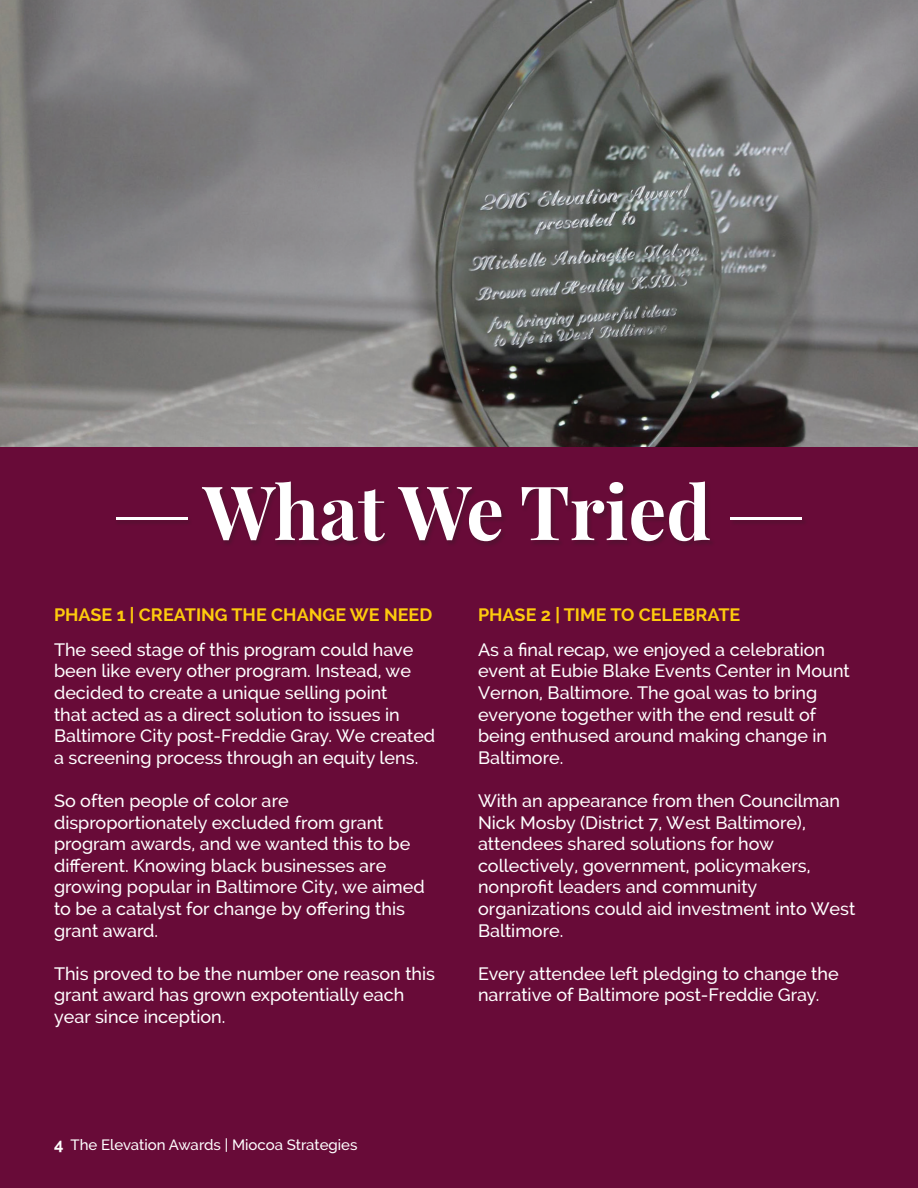
<style>
.page{position:relative;width:918px;height:1188px;background:#680b38}
.page>*{position:absolute;margin:0;border:0;box-sizing:border-box;transform-origin:0 0}
.t1{font:700 75px "Playfair Display";color:#fff}
.t2{font:500 18px/21.6px "Raleway";color:#fff}
.t3{font:700 18px "Raleway";color:#fdcb0d}
.t4{font:500 15px "Raleway";color:#fff}
.s1{font-family:"Abril Fatface";font-weight:400}
.s2{font-weight:700;font-size:16.5px}
</style>
<div class="page">
<img style="left:0;top:0;width:918px;height:446px">
<div style="left:114px;top:482px;width:693px;height:66px;background:#231f20;opacity:.25"></div>
<h1 class="t1" style="left:114px;top:465px;width:691px"><span class="s1">—</span> What We Tried <span class="s1">—</span></h1>
<p class="t3" style="left:54px;top:604px;width:380px">PHASE 1 | CREATING THE CHANGE WE NEED</p>
<p class="t2" style="left:54px;top:639px;width:383px">The seed stage of this program could have been like every other program. Instead, we decided to create a unique selling point<br>that acted as a direct solution to issues in Baltimore City post-Freddie Gray. We created a screening process through an equity lens.</p>
<p class="t2" style="left:54px;top:790px;width:372px">So often people of color are disproportionately excluded from grant program awards, and we wanted this to be different. Knowing black businesses are growing popular in Baltimore City, we aimed to be a catalyst for change by offering this grant award.</p>
<p class="t2" style="left:54px;top:963px;width:383px">This proved to be the number one reason this grant award has grown expotentially each year since inception.</p>
<p class="t3" style="left:478px;top:604px;width:264px">PHASE 2 | TIME TO CELEBRATE</p>
<p class="t2" style="left:478px;top:639px;width:373px">As a final recap, we enjoyed a celebration event at Eubie Blake Events Center in Mount Vernon, Baltimore. The goal was to bring everyone together with the end result of being enthused around making change in Baltimore.</p>
<p class="t2" style="left:478px;top:790px;width:379px">With an appearance from then Councilman Nick Mosby (District 7, West Baltimore), attendees shared solutions for how collectively, government, policymakers, nonprofit leaders and community organizations could aid investment into West Baltimore.</p>
<p class="t2" style="left:478px;top:963px;width:362px">Every attendee left pledging to change the narrative of Baltimore post-Freddie Gray.</p>
<p class="t4" style="left:54px;top:1136px;width:305px"><span class="s2">4</span> The Elevation Awards | Miocoa Strategies</p>
</div>
